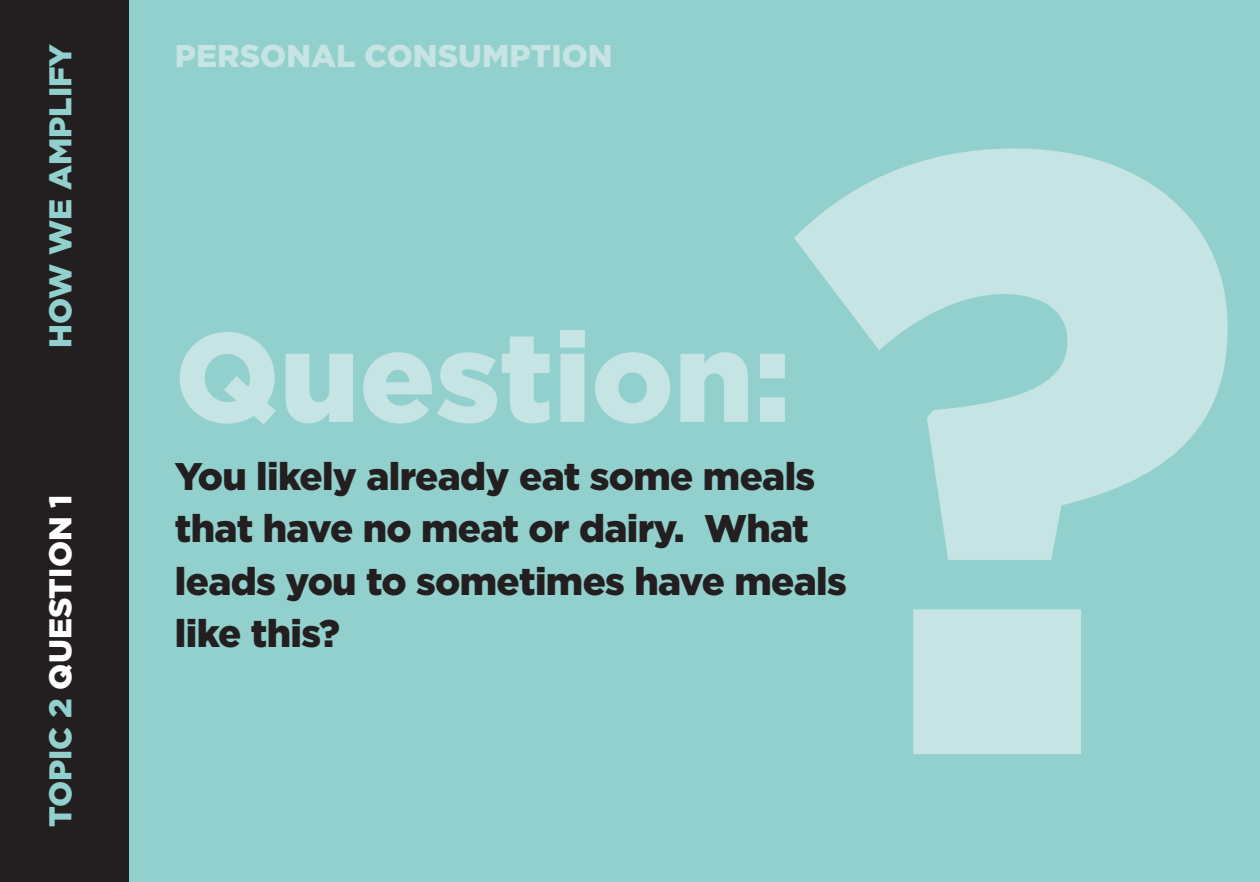
<style>
.page{position:relative;width:1260px;height:882px;background:#92d0cd}
.page>*{position:absolute;margin:0;border:0;box-sizing:border-box;transform-origin:0 0}
.t1{font:900 126px "Gotham HTF";color:#c5e4e3}
.t2{font:900 38.5px/52.5px "Gotham HTF";letter-spacing:-.015em;color:#231f20}
.t3{font:900 31.5px "Gotham HTF";color:#c5e4e3}
.t4{font:900 31.5px "Gotham HTF";color:#fff}
.t5{font:900 31.5px "Gotham HTF";color:#92d0cd}
.s1{color:#92d0cd}
</style>
<div class="page">
<div style="left:0;top:0;width:129px;height:882px;background:#231f20"></div>
<svg style="left:794px;top:148px;width:434px;height:606px"></svg>
<p class="t5" style="left:42px;top:348px;width:306px;rotate:-90deg">HOW WE AMPLIFY</p>
<p class="t4" style="left:42px;top:827px;width:334px;rotate:-90deg"><span class="s1">TOPIC 2</span> QUESTION 1</p>
<p class="t3" style="left:175px;top:37px;width:439px">PERSONAL CONSUMPTION</p>
<h1 class="t1" style="left:175px;top:304px;width:618px">Question:</h1>
<p class="t2" style="left:175px;top:449px;width:673px">You likely already eat some meals that have no meat or dairy. What leads you to sometimes have meals like this?</p>
</div>
